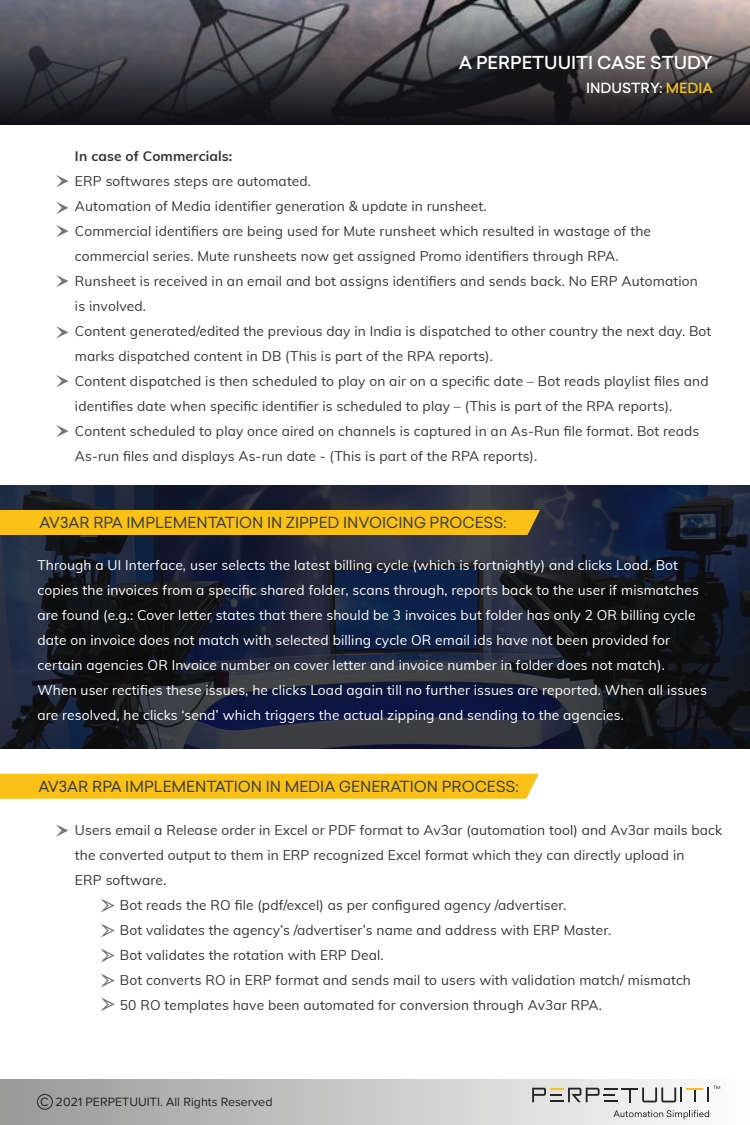
<style>
.page{position:relative;width:750px;height:1125px;background:#fff}
.page>*{position:absolute;margin:0;border:0;box-sizing:border-box;transform-origin:0 0}
.t1{font:500 17.5px "Sailec";color:#fff}
.t2{font:15px "Sailec";color:#3f3f3f}
.t3{font:13.75px/25px "Muli";letter-spacing:.01em;color:#353535}
.t4{font:13.75px/25px "Muli";letter-spacing:.01em;color:#fff}
.t5{font:700 13.75px "Muli";letter-spacing:.01em;color:#353535}
.t6{font:500 13.75px "Sailec";color:#fff}
.t7{font:12.5px "Proxima Nova";color:#252524}
.t8{font:4.38px "Sailec";color:#252524}
.s1{color:#f9c117}
</style>
<div class="page">
<svg style="left:0;top:486px;width:750px;height:263px;background:#1b2131"></svg>
<svg style="left:0;top:0;width:750px;height:125px;background:#474549"></svg>
<div style="left:0;top:510px;width:540px;height:25px;background:#f9c117"></div>
<div style="left:0;top:774px;width:539px;height:25px;background:#f9c117"></div>
<svg style="left:101px;top:898px;width:14px;height:15px"></svg>
<svg style="left:101px;top:923px;width:14px;height:15px"></svg>
<svg style="left:101px;top:948px;width:14px;height:15px"></svg>
<svg style="left:101px;top:973px;width:14px;height:38px"></svg>
<svg style="left:56px;top:824px;width:12px;height:13px"></svg>
<div style="left:0;top:1079px;width:750px;height:46px;background:linear-gradient(to right,#989898,#fefefe)"></div>
<svg style="left:532px;top:1087px;width:177px;height:16px"></svg>
<svg style="left:613px;top:1110px;width:96px;height:9px"></svg>
<div style="left:37px;top:1094px;width:16px;height:16px;border:1px solid #252524;border-radius:50%"></div>
<svg style="left:56px;top:175px;width:13px;height:12px"></svg>
<svg style="left:56px;top:202px;width:13px;height:12px"></svg>
<svg style="left:56px;top:225px;width:13px;height:12px"></svg>
<svg style="left:56px;top:275px;width:13px;height:12px"></svg>
<svg style="left:56px;top:326px;width:13px;height:13px"></svg>
<svg style="left:56px;top:375px;width:13px;height:12px"></svg>
<svg style="left:56px;top:425px;width:13px;height:12px"></svg>
<p class="t1" style="left:459px;top:50px;width:256px">A PERPETUUITI CASE STUDY</p>
<p class="t6" style="left:586px;top:79px;width:128px">INDUSTRY: <span class="s1">MEDIA</span></p>
<p class="t5" style="left:75px;top:146px;width:159px">In case of Commercials:</p>
<p class="t3" style="left:75px;top:168px;width:638px">ERP softwares steps are automated.<br>Automation of Media identifier generation &amp; update in runsheet.<br>Commercial identifiers are being used for Mute runsheet which resulted in wastage of the commercial series. Mute runsheets now get assigned Promo identifiers through RPA.<br>Runsheet is received in an email and bot assigns identifiers and sends back. No ERP Automation is involved.<br>Content generated/edited the previous day in India is dispatched to other country the next day. Bot marks dispatched content in DB (This is part of the RPA reports).<br>Content dispatched is then scheduled to play on air on a specific date – Bot reads playlist files and identifies date when specific identifier is scheduled to play – (This is part of the RPA reports).<br>Content scheduled to play once aired on channels is captured in an As-Run file format. Bot reads As-run files and displays As-run date - (This is part of the RPA reports).</p>
<p class="t2" style="left:40px;top:513px;width:468px">AV3AR RPA IMPLEMENTATION IN ZIPPED INVOICING PROCESS:</p>
<p class="t4" style="left:38px;top:552px;width:671px">Through a UI Interface, user selects the latest billing cycle (which is fortnightly) and clicks Load. Bot copies the invoices from a specific shared folder, scans through, reports back to the user if mismatches are found (e.g.: Cover letter states that there should be 3 invoices but folder has only 2 OR billing cycle date on invoice does not match with selected billing cycle OR email ids have not been provided for certain agencies OR Invoice number on cover letter and invoice number in folder does not match).<br>When user rectifies these issues, he clicks Load again till no further issues are reported. When all issues are resolved, he clicks ‘send’ which triggers the actual zipping and sending to the agencies.</p>
<p class="t2" style="left:38px;top:776px;width:482px">AV3AR RPA IMPLEMENTATION IN MEDIA GENERATION PROCESS:</p>
<p class="t3" style="left:75px;top:817px;width:649px">Users email a Release order in Excel or PDF format to Av3ar (automation tool) and Av3ar mails back</p>
<p class="t3" style="left:75px;top:842px;width:611px">the converted output to them in ERP recognized Excel format which they can directly upload in</p>
<p class="t3" style="left:75px;top:867px;width:93px">ERP software.</p>
<p class="t3" style="left:120px;top:892px;width:448px">Bot reads the RO file (pdf/excel) as per configured agency /advertiser.</p>
<p class="t3" style="left:120px;top:917px;width:493px">Bot validates the agency’s /advertiser’s name and address with ERP Master.</p>
<p class="t3" style="left:120px;top:942px;width:265px">Bot validates the rotation with ERP Deal.</p>
<p class="t3" style="left:120px;top:967px;width:573px">Bot converts RO in ERP format and sends mail to users with validation match/ mismatch</p>
<p class="t3" style="left:120px;top:992px;width:484px">50 RO templates have been automated for conversion through Av3ar RPA.</p>
<p class="t7" style="left:40px;top:1095px;width:234px">C 2021 PERPETUUITI. All Rights Reserved</p>
<p class="t8" style="left:713px;top:1084px;width:9px">TM</p>
</div>
